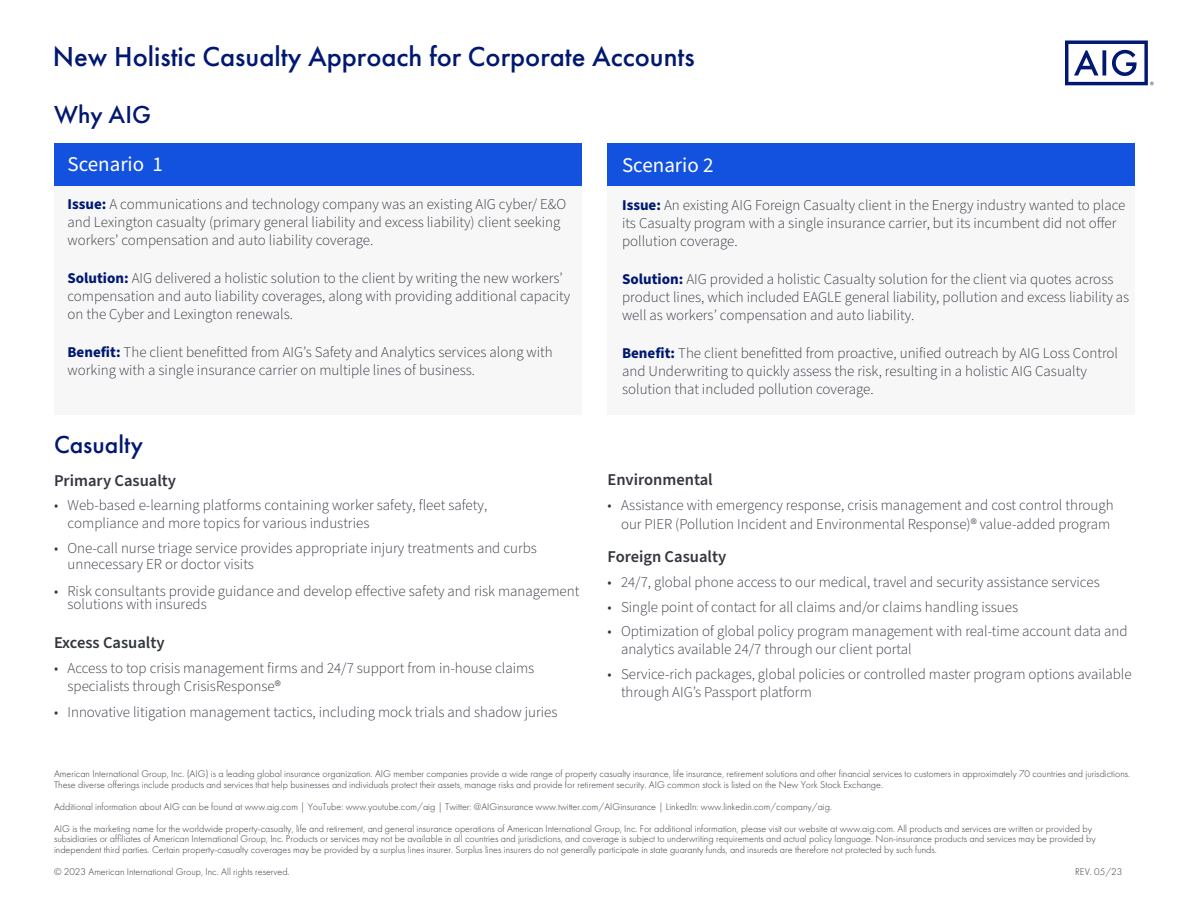
<style>
.page{position:relative;width:1188px;height:918px;background:#fff}
.page>*{position:absolute;margin:0;border:0;box-sizing:border-box;transform-origin:0 0}
.t1{font:500 28.5px "Futura PT";color:#001871}
.t2{font:500 25.5px "Futura PT";color:#001871}
.t3{font:21px "Source Sans Pro";color:#fff}
.t4{font:600 16.5px "Source Sans Pro";color:#343741}
.t5{font:300 15px/18px "Source Sans Pro";color:#343741}
.t6{font:300 10.2px/10.8px "Futura PT";color:#343741}
.s1{font-weight:700;color:#001871}
</style>
<div class="page">
<div style="left:608px;top:183px;width:527px;height:232px;background:#f7f7f7"></div>
<div style="left:54px;top:183px;width:527px;height:232px;background:#f7f7f7"></div>
<svg style="left:1065px;top:40px;width:89px;height:45px"></svg>
<div style="left:608px;top:144px;width:527px;height:42px;background:#1352de"></div>
<div style="left:54px;top:143px;width:527px;height:42px;background:#1352de"></div>
<h2 class="t1" style="left:53px;top:39px;width:643px">New Holistic Casualty Approach for Corporate Accounts</h2>
<h2 class="t2" style="left:54px;top:99px;width:99px">Why AIG</h2>
<h3 class="t3" style="left:68px;top:150px;width:97px">Scenario 1</h3>
<h3 class="t3" style="left:622px;top:151px;width:93px">Scenario 2</h3>
<p class="t5" style="left:68px;top:195px;width:500px"><span class="s1">Issue:</span> A communications and technology company was an existing AIG cyber/ E&amp;O and Lexington casualty (primary general liability and excess liability) client seeking workers’ compensation and auto liability coverage.</p>
<p class="t5" style="left:68px;top:270px;width:504px"><span class="s1">Solution:</span> AIG delivered a holistic solution to the client by writing the new workers’ compensation and auto liability coverages, along with providing additional capacity on the Cyber and Lexington renewals.</p>
<p class="t5" style="left:68px;top:344px;width:487px"><span class="s1">Benefit:</span> The client benefitted from AIG’s Safety and Analytics services along with working with a single insurance carrier on multiple lines of business.</p>
<p class="t5" style="left:622px;top:196px;width:505px"><span class="s1">Issue:</span> An existing AIG Foreign Casualty client in the Energy industry wanted to place its Casualty program with a single insurance carrier, but its incumbent did not ofer pollution coverage.</p>
<p class="t5" style="left:622px;top:271px;width:509px"><span class="s1">Solution:</span> AIG provided a holistic Casualty solution for the client via quotes across product lines, which included EAGLE general liability, pollution and excess liability as well as workers’ compensation and auto liability.</p>
<p class="t5" style="left:622px;top:345px;width:498px"><span class="s1">Benefit:</span> The client benefitted from proactive, unified outreach by AIG Loss Control and Underwriting to quickly assess the risk, resulting in a holistic AIG Casualty solution that included pollution coverage.</p>
<h2 class="t2" style="left:54px;top:429px;width:90px">Casualty</h2>
<h3 class="t4" style="left:54px;top:469px;width:124px">Primary Casualty</h3>
<p class="t5" style="left:68px;top:497px;width:421px;text-indent:-14px">• Web-based e-learning platforms containing worker safety, fleet safety, compliance and more topics for various industries</p>
<p class="t5" style="left:68px;top:540px;width:471px;line-height:16.4px;text-indent:-14px">• One-call nurse triage service provides appropriate injury treatments and curbs unnecessary ER or doctor visits</p>
<p class="t5" style="left:68px;top:585px;width:513px;line-height:13.2px;text-indent:-14px">• Risk consultants provide guidance and develop effective safety and risk management solutions with insureds</p>
<h3 class="t4" style="left:54px;top:632px;width:112px">Excess Casualty</h3>
<p class="t5" style="left:68px;top:660px;width:468px;text-indent:-14px">• Access to top crisis management firms and 24/7 support from in-house claims specialists through CrisisResponse®</p>
<p class="t5" style="left:54px;top:704px;width:505px">• Innovative litigation management tactics, including mock trials and shadow juries</p>
<h3 class="t4" style="left:608px;top:468px;width:107px">Environmental</h3>
<p class="t5" style="left:608px;top:495px;width:508px;line-height:19.5px;text-align:right">• Assistance with emergency response, crisis management and cost control through our PIER (Pollution Incident and Environmental Response)® value-added program</p>
<h3 class="t4" style="left:608px;top:546px;width:120px">Foreign Casualty</h3>
<p class="t5" style="left:608px;top:573px;width:494px">• 24/7, global phone access to our medical, travel and security assistance services</p>
<p class="t5" style="left:608px;top:598px;width:412px">• Single point of contact for all claims and/or claims handling issues</p>
<p class="t5" style="left:621px;top:623px;width:508px;text-indent:-14px">• Optimization of global policy program management with real-time account data and analytics available 24/7 through our client portal</p>
<p class="t5" style="left:621px;top:666px;width:512px;text-indent:-14px">• Service-rich packages, global policies or controlled master program options available through AIG’s Passport platform</p>
<p class="t6" style="left:54px;top:769px;width:1078px">American International Group, Inc. (AIG) is a leading global insurance organization. AIG member companies provide a wide range of property casualty insurance, life insurance, retirement solutions and other financial services to customers in approximately 70 countries and jurisdictions.<br>These diverse offerings include products and services that help businesses and individuals protect their assets, manage risks and provide for retirement security. AIG common stock is listed on the New York Stock Exchange.</p>
<p class="t6" style="left:54px;top:796px;width:1040px;line-height:21.8px">Additional information about AIG can be found at www.aig.com | YouTube: www.youtube.com/aig | Twitter: @AIGinsurance www.twitter.com/AIGinsurance | LinkedIn: www.linkedin.com/company/aig.<br>AIG is the marketing name for the worldwide property-casualty, life and retirement, and general insurance operations of American International Group, Inc. For additional information, please visit our website at www.aig.com. All products and services are written or provided by</p>
<p class="t6" style="left:54px;top:834px;width:1043px">subsidiaries or affliates of American International Group, Inc. Products or services may not be available in all countries and jurisdictions, and coverage is subject to underwriting requirements and actual policy language. Non-insurance products and services may be provided by independent third parties. Certain property-casualty coverages may be provided by a surplus lines insurer. Surplus lines insurers do not generally participate in state guaranty funds, and insureds are therefore not protected by such funds.</p>
<p class="t6" style="left:54px;top:866px;width:237px">© 2023 American International Group, Inc. All rights reserved.</p>
<p class="t6" style="left:1075px;top:867px;width:49px">REV. 05/23</p>
</div>
